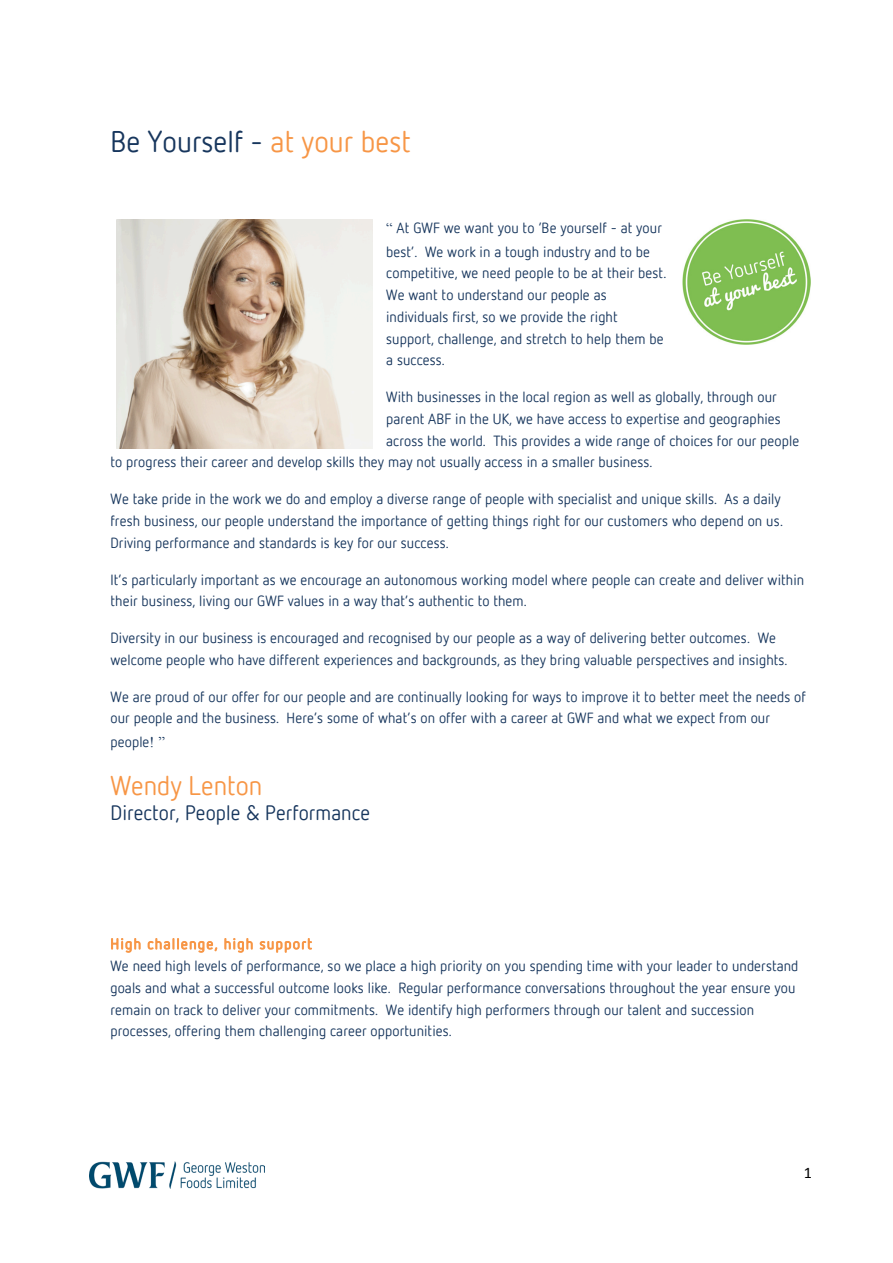
<style>
.page{position:relative;width:893px;height:1263px;background:#fff}
.page>*{position:absolute;margin:0;border:0;box-sizing:border-box;transform-origin:0 0}
.t1{font:29.85px "Netto OT";color:#17365d}
.t2{font:27px "Netto OT";color:#f79646}
.t3{font:20.85px "Netto OT";color:#17365d}
.t4{font:16.2px "Calibri";color:#000}
.t5{font:14.7px/21.8px "Netto OT";letter-spacing:.005em;color:#17365d}
.s1{color:#f79646}
.s2{font-family:"Times New Roman"}
</style>
<div class="page">
<img style="left:89px;top:1162px;width:176px;height:26px">
<svg style="left:111px;top:938px;width:29px;height:14px"></svg>
<svg style="left:148px;top:938px;width:69px;height:14px"></svg>
<svg style="left:225px;top:938px;width:27px;height:14px"></svg>
<svg style="left:260px;top:938px;width:52px;height:14px"></svg>
<img style="left:683px;top:219px;width:127px;height:125px">
<img style="left:116px;top:219px;width:257px;height:229px">
<p class="t1" style="left:110px;top:125px;width:302px">Be Yourself – <span class="s1">at your best</span></p>
<p class="t5" style="left:386px;top:216px;width:277px;line-height:23.7px"><span class="s2">“</span> At GWF we want you to ‘Be yourself – at your best’. We work in a tough industry and to be</p>
<p class="t5" style="left:386px;top:262px;width:282px">competitive, we need people to be at their best.<br>We want to understand our people as individuals first, so we provide the right support, challenge, and stretch to help them be a success.</p>
<p class="t5" style="left:386px;top:386px;width:392px">With businesses in the local region as well as globally, through our</p>
<p class="t5" style="left:386px;top:408px;width:396px">parent ABF in the UK, we have access to expertise and geographies</p>
<p class="t5" style="left:386px;top:430px;width:415px">across the world. This provides a wide range of choices for our people</p>
<p class="t5" style="left:110px;top:451px;width:544px">to progress their career and develop skills they may not usually access in a smaller business.</p>
<p class="t5" style="left:110px;top:489px;width:674px">We take pride in the work we do and employ a diverse range of people with specialist and unique skills. As a daily fresh business, our people understand the importance of getting things right for our customers who depend on us.<br>Driving performance and standards is key for our success.</p>
<p class="t5" style="left:110px;top:569px;width:695px">It’s particularly important as we encourage an autonomous working model where people can create and deliver within their business, living our GWF values in a way that’s authentic to them.</p>
<p class="t5" style="left:110px;top:627px;width:679px">Diversity in our business is encouraged and recognised by our people as a way of delivering better outcomes. We welcome people who have different experiences and backgrounds, as they bring valuable perspectives and insights.</p>
<p class="t5" style="left:110px;top:686px;width:697px">We are proud of our offer for our people and are continually looking for ways to improve it to better meet the needs of our people and the business. Here’s some of what’s on offer with a career at GWF and what we expect from our</p>
<p class="t5" style="left:110px;top:731px;width:56px">people<span class="s2">! ”</span></p>
<p class="t2" style="left:110px;top:771px;width:153px">Wendy Lenton</p>
<p class="t3" style="left:110px;top:801px;width:261px">Director, People &amp; Performance</p>
<p class="t5" style="left:110px;top:955px;width:689px">We need high levels of performance, so we place a high priority on you spending time with your leader to understand goals and what a successful outcome looks like. Regular performance conversations throughout the year ensure you remain on track to deliver your commitments. We identify high performers through our talent and succession processes, offering them challenging career opportunities.</p>
<p class="t4" style="left:804px;top:1162px;width:10px">1</p>
</div>
